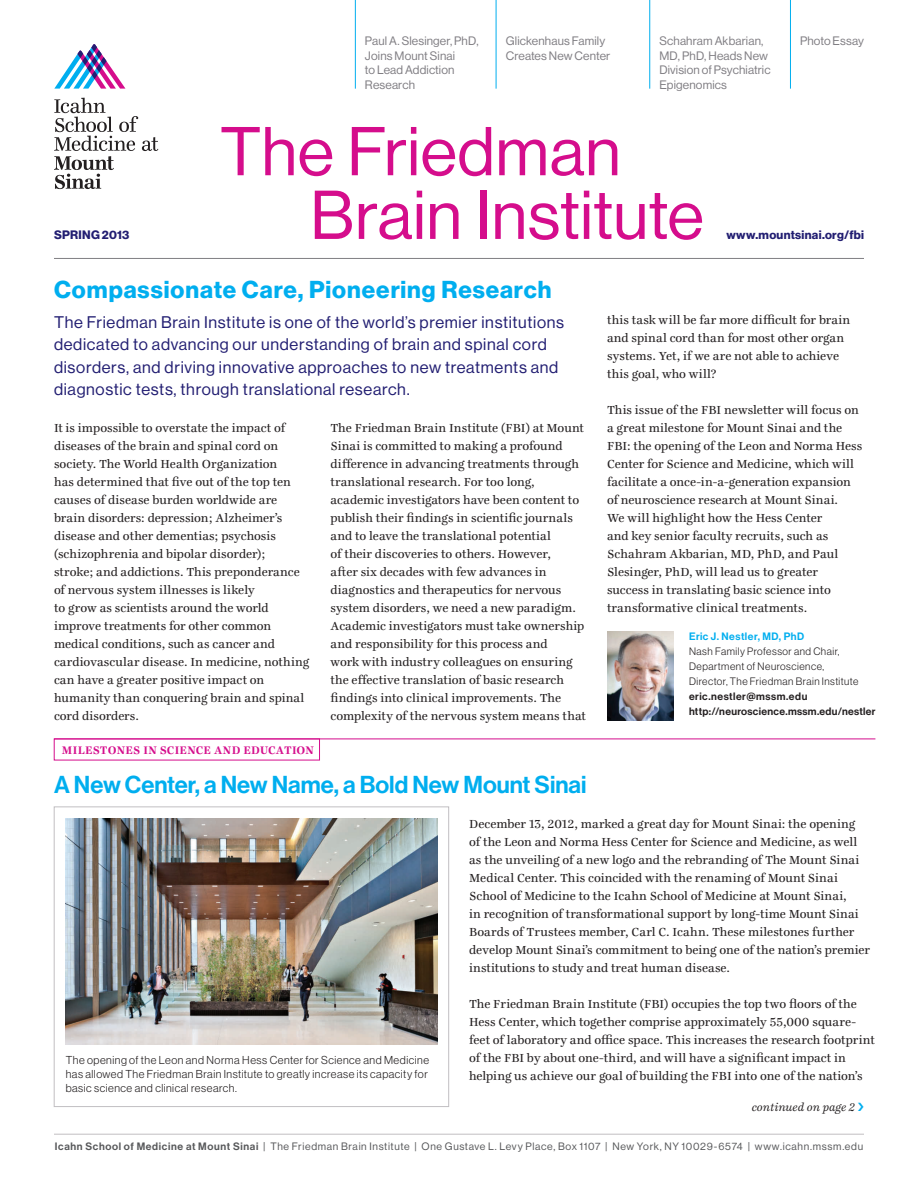
<style>
.page{position:relative;width:918px;height:1188px;background:#fff}
.page>*{position:absolute;margin:0;border:0;box-sizing:border-box;transform-origin:0 0}
.t1{font:67.5px/63.6px "N Haas Grotesk DS Std 55 Rg";letter-spacing:.005em;color:#d50d8c}
.t2{font:24px "N Haas Grotesk DS Std 65 Md";color:#00aeef}
.t3{font:24px "N Haas Grotesk DS Std 75 Bd";letter-spacing:.04em;color:#00aeef}
.t4{font:16.5px/22.5px "N Haas Grotesk DS Std 55 Rg";letter-spacing:.04em;color:#221e72}
.t5{font:12.75px/18px "Ingeborg";letter-spacing:.005em;color:#231f20}
.t6{font:12px/14.4px "N Haas Grotesk DS Std 55 Rg";letter-spacing:.015em;color:#807e83}
.t7{font:12px "N Haas Grotesk DS Std 75 Bd";letter-spacing:.025em;color:#221e72}
.t8{font:700 12px "Ingeborg";letter-spacing:.015em;color:#d50d8c}
.t9{font:italic 12px "Ingeborg";color:#231f20}
.t10{font:11.25px/14.2px "N Haas Grotesk DS Std 45 Lt";letter-spacing:.045em;color:#231f20;text-align:justify}
.t11{font:10.5px "N Haas Grotesk DS Std 55 Rg";letter-spacing:.065em;color:#57585a}
.t12{font:10.5px/15px "N Haas Grotesk DS Std 45 Lt";letter-spacing:.045em;color:#231f20}
.t13{font:10.5px/15px "N Haas Grotesk DS Std 65 Md";letter-spacing:.03em;color:#231f20}
.t14{font:10.5px "N Haas Grotesk DS Std 65 Md";letter-spacing:.05em;color:#00aeef}
.s1{font-family:"N Haas Grotesk DS Std 65 Md"}
</style>
<div class="page">
<div style="left:54px;top:807px;width:395px;height:300px;border:1px solid #c1bfc2"></div>
<hr style="left:54px;top:1134px;width:810px;height:1px;background:#c1bfc2">
<img style="left:66px;top:818px;width:371px;height:227px">
<hr style="left:54px;top:739px;width:821px;height:1px;background:#d50d8c">
<img style="left:608px;top:632px;width:65px;height:88px">
<hr style="left:54px;top:258px;width:810px;height:1px;background:#807e83">
<svg style="left:54px;top:44px;width:71px;height:45px"></svg>
<svg style="left:54px;top:98px;width:104px;height:91px"></svg>
<hr style="left:355px;top:0;width:1px;height:89px;background:#00aeef">
<hr style="left:496px;top:0;width:1px;height:89px;background:#00aeef">
<hr style="left:649px;top:0;width:1px;height:89px;background:#00aeef">
<hr style="left:790px;top:0;width:1px;height:89px;background:#00aeef">
<p class="t6" style="left:365px;top:34px;width:115px">Paul A. Slesinger, PhD,<br>Joins Mount Sinai<br>to Lead Addiction<br>Research</p>
<p class="t6" style="left:506px;top:34px;width:106px">Glickenhaus Family<br>Creates New Center</p>
<p class="t6" style="left:659px;top:34px;width:113px">Schahram Akbarian,<br>MD, PhD, Heads New<br>Division of Psychiatric<br>Epigenomics</p>
<p class="t6" style="left:800px;top:34px;width:65px">Photo Essay</p>
<h1 class="t1" style="left:310px;top:120px;width:395px;text-indent:-90px">The Friedman<br>Brain Institute</h1>
<p class="t7" style="left:54px;top:228px;width:77px">SPRING 2013</p>
<p class="t7" style="left:726px;top:228px;width:139px">www.mountsinai.org/fbi</p>
<h2 class="t3" style="left:54px;top:275px;width:499px">Compassionate Care, Pioneering Research</h2>
<p class="t4" style="left:54px;top:311px;width:512px">The Friedman Brain Institute is one of the world’s premier institutions dedicated to advancing our understanding of brain and spinal cord disorders, and driving innovative approaches to new treatments and diagnostic tests, through translational research.</p>
<p class="t5" style="left:54px;top:419px;width:257px">It is impossible to overstate the impact of diseases of the brain and spinal cord on society. The World Health Organization<br>has determined that five out of the top ten causes of disease burden worldwide are brain disorders: depression; Alzheimer’s disease and other dementias; psychosis (schizophrenia and bipolar disorder);<br>stroke; and addictions. This preponderance of nervous system illnesses is likely<br>to grow as scientists around the world improve treatments for other common medical conditions, such as cancer and cardiovascular disease. In medicine, nothing can have a greater positive impact on humanity than conquering brain and spinal cord disorders.</p>
<p class="t5" style="left:331px;top:419px;width:257px">The Friedman Brain Institute (FBI) at Mount Sinai is committed to making a profound difference in advancing treatments through translational research. For too long, academic investigators have been content to publish their findings in scientific journals and to leave the translational potential<br>of their discoveries to others. However,<br>after six decades with few advances in diagnostics and therapeutics for nervous system disorders, we need a new paradigm.<br>Academic investigators must take ownership and responsibility for this process and<br>work with industry colleagues on ensuring the effective translation of basic research findings into clinical improvements. The complexity of the nervous system means that</p>
<p class="t8" style="left:62px;top:743px;width:253px">MILESTONES IN SCIENCE AND EDUCATION</p>
<h2 class="t2" style="left:54px;top:771px;width:534px">A New Center, a New Name, a Bold New Mount Sinai</h2>
<p class="t5" style="left:607px;top:311px;width:245px">this task will be far more difficult for brain and spinal cord than for most other organ systems. Yet, if we are not able to achieve this goal, who will?</p>
<p class="t5" style="left:607px;top:401px;width:257px">This issue of the FBI newsletter will focus on a great milestone for Mount Sinai and the FBI: the opening of the Leon and Norma Hess Center for Science and Medicine, which will facilitate a once-in-a-generation expansion of neuroscience research at Mount Sinai.<br>We will highlight how the Hess Center<br>and key senior faculty recruits, such as Schahram Akbarian, MD, PhD, and Paul Slesinger, PhD, will lead us to greater success in translating basic science into transformative clinical treatments.</p>
<p class="t14" style="left:689px;top:630px;width:117px">Eric J. Nestler, MD, PhD</p>
<p class="t12" style="left:689px;top:644px;width:171px">Nash Family Professor and Chair,<br>Department of Neuroscience,<br>Director, The Friedman Brain Institute</p>
<p class="t13" style="left:689px;top:689px;width:188px">eric.nestler@mssm.edu http://neuroscience.mssm.edu/nestler</p>
<p class="t10" style="left:66px;top:1053px;width:365px">The opening of the Leon and Norma Hess Center for Science and Medicine has allowed The Friedman Brain Institute to greatly increase its capacity for basic science and clinical research.</p>
<p class="t5" style="left:469px;top:815px;width:402px">December 13, 2012, marked a great day for Mount Sinai: the opening<br>of the Leon and Norma Hess Center for Science and Medicine, as well as the unveiling of a new logo and the rebranding of The Mount Sinai Medical Center. This coincided with the renaming of Mount Sinai School of Medicine to the Icahn School of Medicine at Mount Sinai,<br>in recognition of transformational support by long-time Mount Sinai Boards of Trustees member, Carl C. Icahn. These milestones further develop Mount Sinai’s commitment to being one of the nation’s premier institutions to study and treat human disease.</p>
<p class="t5" style="left:469px;top:995px;width:407px">The Friedman Brain Institute (FBI) occupies the top two floors of the Hess Center, which together comprise approximately 55,000 square&shy;feet of laboratory and office space. This increases the research footprint of the FBI by about one-third, and will have a significant impact in helping us achieve our goal of building the FBI into one of the nation’s</p>
<p class="t9" style="left:752px;top:1100px;width:105px">continued on page 2</p>
<p class="t11" style="left:55px;top:1140px;width:810px"><span class="s1">Icahn School of Medicine at Mount Sinai</span> | The Friedman Brain Institute | One Gustave L. Levy Place, Box 1107 | New York, NY 10029-6574 | www.icahn.mssm.edu</p>
</div>
